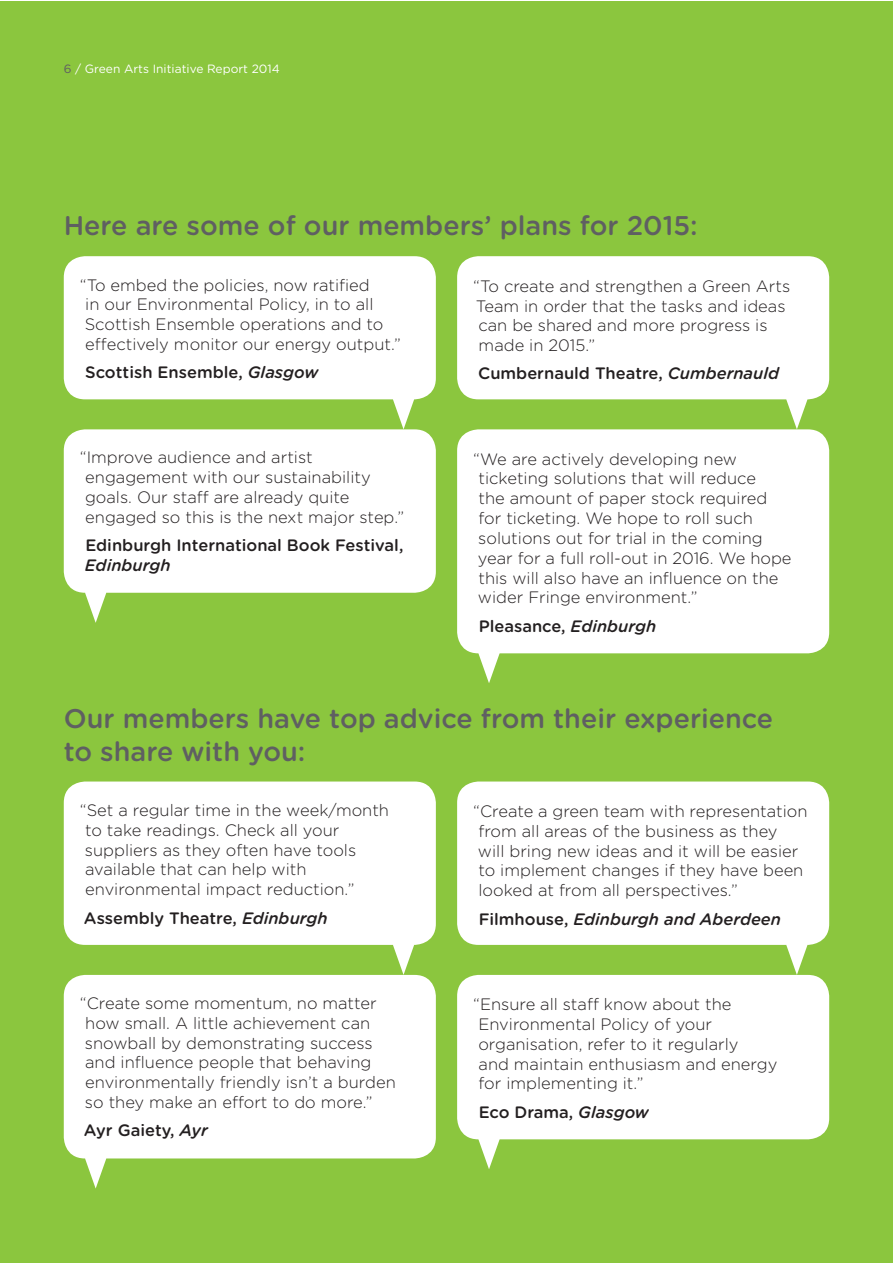
<style>
.page{position:relative;width:893px;height:1263px;background:#fff}
.page>*{position:absolute;margin:0;border:0;box-sizing:border-box;transform-origin:0 0}
.t1{font:500 27px/33px "Gotham Rounded";color:#5f5f62}
.t2{font:300 16.5px/19.8px "Gotham Rounded";color:#231f20}
.t3{font:500 16.5px "Gotham Rounded";color:#231f20}
.t4{font:italic 500 16.5px "Gotham Rounded";color:#231f20}
.t5{font:12px "Gotham Rounded";color:#fff}
.s1{color:#5f5f62}
.s2{font-style:italic}
.s3{font-style:normal}
</style>
<div class="page">
<div style="left:0;top:1px;width:892px;height:1262px;background:#8bc63e"></div>
<div style="left:64px;top:781px;width:372px;height:164px;background:#fff;border-radius:21px"></div>
<svg style="left:393px;top:945px;width:21px;height:30px"></svg>
<div style="left:457px;top:781px;width:372px;height:164px;background:#fff;border-radius:21px"></div>
<svg style="left:786px;top:945px;width:21px;height:30px"></svg>
<svg style="left:478px;top:1139px;width:22px;height:30px"></svg>
<div style="left:457px;top:975px;width:372px;height:164px;background:#fff;border-radius:21px"></div>
<svg style="left:85px;top:1158px;width:21px;height:30px"></svg>
<div style="left:64px;top:975px;width:372px;height:183px;background:#fff;border-radius:21px"></div>
<div style="left:64px;top:256px;width:372px;height:143px;background:#fff;border-radius:21px"></div>
<div style="left:457px;top:256px;width:372px;height:143px;background:#fff;border-radius:21px"></div>
<svg style="left:478px;top:653px;width:22px;height:30px"></svg>
<div style="left:457px;top:429px;width:372px;height:224px;background:#fff;border-radius:21px"></div>
<svg style="left:393px;top:399px;width:21px;height:30px"></svg>
<svg style="left:786px;top:399px;width:21px;height:30px"></svg>
<svg style="left:85px;top:593px;width:21px;height:30px"></svg>
<div style="left:64px;top:429px;width:372px;height:164px;background:#fff;border-radius:21px"></div>
<p class="t5" style="left:64px;top:61px;width:218px"><span class="s1">6</span> / Green Arts Initiative Report 2014</p>
<h1 class="t1" style="left:64px;top:208px;width:635px">Here are some of our members’ plans for 2015:</h1>
<p class="t2" style="left:80px;top:274px;width:323px">“To embed the policies, now ratified<br>in our Environmental Policy, in to all Scottish Ensemble operations and to effectively monitor our energy output.”</p>
<p class="t3" style="left:85px;top:361px;width:235px">Scottish Ensemble, <span class="s2">Glasgow</span></p>
<p class="t2" style="left:473px;top:275px;width:318px">“To create and strengthen a Green Arts<br>Team in order that the tasks and ideas can be shared and more progress is made in 2015.”</p>
<p class="t3" style="left:478px;top:362px;width:303px">Cumbernauld Theatre, <span class="s2">Cumbernauld</span></p>
<p class="t2" style="left:85px;top:447px;width:321px;text-indent:-5px">“Improve audience and artist engagement with our sustainability goals. Our staff are already quite engaged so this is the next major step.”</p>
<p class="t3" style="left:85px;top:534px;width:320px">Edinburgh International Book Festival,</p>
<p class="t4" style="left:85px;top:553px;width:87px">Edinburgh</p>
<p class="t2" style="left:473px;top:448px;width:320px">“We are actively developing new ticketing solutions that will reduce<br>the amount of paper stock required<br>for ticketing. We hope to roll such solutions out for trial in the coming year for a full roll-out in 2016. We hope this will also have an influence on the wider Fringe environment.”</p>
<p class="t3" style="left:479px;top:614px;width:179px">Pleasance, <span class="s2">Edinburgh</span></p>
<h1 class="t1" style="left:64px;top:701px;width:711px">Our members have top advice from their experience to share with you:</h1>
<p class="t2" style="left:85px;top:799px;width:306px;text-indent:-5px">“Set a regular time in the week/month to take readings. Check all your suppliers as they often have tools available that can help with environmental impact reduction.”</p>
<p class="t3" style="left:84px;top:906px;width:245px">Assembly Theatre, <span class="s2">Edinburgh</span></p>
<p class="t2" style="left:473px;top:800px;width:336px">“Create a green team with representation from all areas of the business as they<br>will bring new ideas and it will be easier to implement changes if they have been looked at from all perspectives.”</p>
<p class="t4" style="left:479px;top:907px;width:304px"><span class="s3">Filmhouse,</span> Edinburgh and Aberdeen</p>
<p class="t2" style="left:85px;top:992px;width:312px;text-indent:-5px">“Create some momentum, no matter how small. A little achievement can snowball by demonstrating success and influence people that behaving environmentally friendly isn’t a burden so they make an effort to do more.”</p>
<p class="t3" style="left:84px;top:1119px;width:125px">Ayr Gaiety, <span class="s2">Ayr</span></p>
<p class="t2" style="left:478px;top:994px;width:300px;text-indent:-5px">“Ensure all staff know about the<br>Environmental Policy of your organisation, refer to it regularly<br>and maintain enthusiasm and energy for implementing it.”</p>
<p class="t3" style="left:479px;top:1100px;width:172px">Eco Drama, <span class="s2">Glasgow</span></p>
</div>
